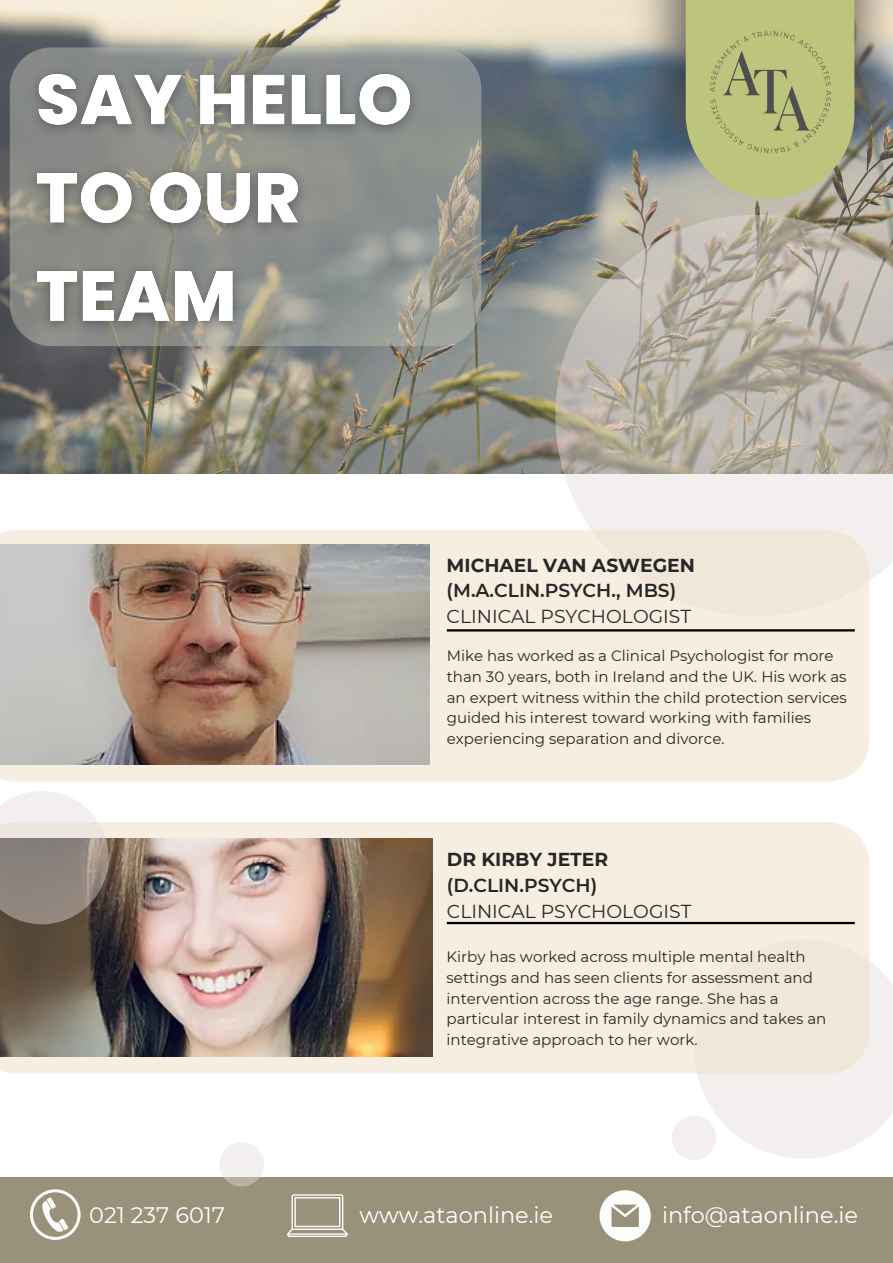
<style>
.page{position:relative;width:893px;height:1263px;background:#fff}
.page>*{position:absolute;margin:0;border:0;box-sizing:border-box;transform-origin:0 0}
.t1{font:22.42px "Montserrat";color:#fff}
.t2{font:18.75px "Montserrat";color:#272626}
.t3{font:600 18.75px "Montserrat";color:#272626}
.t4{font:700 18.75px "Montserrat";color:#272626}
.t5{font:15px/20.9px "Montserrat";color:#272626}
</style>
<div class="page">
<img style="left:0;top:0;width:893px;height:473px">
<svg style="left:555px;top:215px;width:338px;height:366px"></svg>
<div style="left:0;top:530px;width:869px;height:252px;background:#f6eee0"></div>
<img style="left:0;top:544px;width:429px;height:220px">
<div style="left:0;top:1177px;width:893px;height:86px;background:#99917a"></div>
<img style="left:628px;top:0;width:265px;height:178px">
<svg style="left:685px;top:0;width:169px;height:198px;background:#b3b885"></svg>
<hr style="left:447px;top:629px;width:408px;height:2px;background:#000">
<img style="left:689px;top:11px;width:162px;height:162px">
<svg style="left:10px;top:47px;width:471px;height:299px;background:#92938d"></svg>
<svg style="left:694px;top:960px;width:199px;height:198px"></svg>
<div style="left:0;top:822px;width:869px;height:251px;background:#f6eee0"></div>
<img style="left:0;top:838px;width:432px;height:219px">
<svg style="left:0;top:791px;width:109px;height:133px"></svg>
<hr style="left:447px;top:922px;width:408px;height:2px;background:#000">
<svg style="left:30px;top:1189px;width:51px;height:51px"></svg>
<svg style="left:287px;top:1194px;width:61px;height:43px"></svg>
<svg style="left:599px;top:1190px;width:52px;height:51px"></svg>
<img style="left:19px;top:34px;width:425px;height:331px">
<div style="left:672px;top:1115px;width:44px;height:45px;background:#f3efef;border-radius:50%"></div>
<svg style="left:219px;top:1142px;width:45px;height:44px;fill:#f3efef"></svg>
<p class="t4" style="left:446px;top:553px;width:250px">MICHAEL VAN ASWEGEN</p>
<p class="t3" style="left:446px;top:579px;width:231px">(M.A.CLIN.PSYCH., MBS)</p>
<p class="t2" style="left:446px;top:605px;width:246px">CLINICAL PSYCHOLOGIST</p>
<p class="t5" style="left:447px;top:645px;width:402px">Mike has worked as a Clinical Psychologist for more than 30 years, both in Ireland and the UK. His work as an expert witness within the child protection services guided his interest toward working with families experiencing separation and divorce.</p>
<p class="t4" style="left:447px;top:848px;width:163px">DR KIRBY JETER</p>
<p class="t3" style="left:447px;top:873px;width:152px">(D.CLIN.PSYCH)</p>
<p class="t2" style="left:447px;top:899px;width:246px">CLINICAL PSYCHOLOGIST</p>
<p class="t5" style="left:446px;top:946px;width:381px">Kirby has worked across multiple mental health settings and has seen clients for assessment and intervention across the age range. She has a particular interest in family dynamics and takes an integrative approach to her work.</p>
<h1 class="t1" style="left:89px;top:1201px;width:137px">021 237 6017</h1>
<h1 class="t1" style="left:359px;top:1201px;width:195px">www.ataonline.ie</h1>
<h1 class="t1" style="left:662px;top:1201px;width:197px">info@ataonline.ie</h1>
</div>
